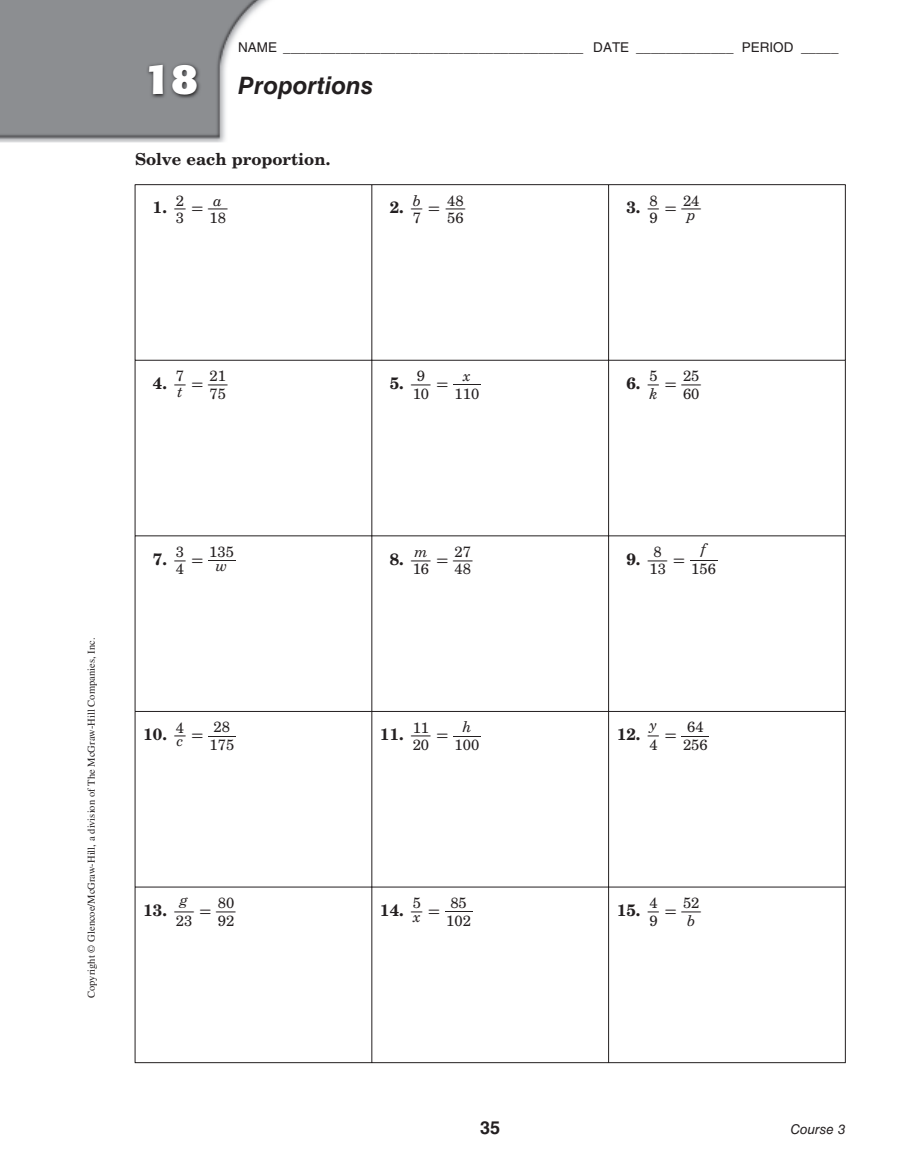
<style>
.page{position:relative;width:918px;height:1175px;background:#fff}
.page>*{position:absolute;margin:0;border:0;box-sizing:border-box;transform-origin:0 0}
.t1{font:700 42px "Formata OTF";color:#fff;scale:1.1 1}
.t2{font:italic 700 24px "Helvetica LT Std";color:#231f20}
.t3{font:700 18px "Helvetica LT Std";color:#231f20}
.t4{font:700 16.5px "New Century Schlbk LT Std";color:#231f20}
.t5{font:14.85px/17.5px "New Century Schlbk LT Std";color:#231f20;text-align:right}
.t6{font:italic 14.85px "New Century Schlbk LT Std";color:#231f20}
.t7{font:13.5px "Helvetica LT Std";color:#231f20}
.t8{font:italic 13.5px "Helvetica LT Std";color:#231f20}
.t9{font:10.5px "Times LT Std";color:#231f20}
.s1{font-family:"Uni Math";font-weight:400}
.s2{font-family:"Uni Math";font-size:16.5px}
.s3{font-size:19.35px}
.s4{font-style:italic}
</style>
<div class="page">
<img style="left:0;top:0;width:269px;height:142px">
<img style="left:146px;top:62px;width:55px;height:38px">
<hr style="left:135px;top:184px;width:237px;height:1px;background:#231f20">
<hr style="left:135px;top:185px;width:1px;height:175px;background:#231f20">
<hr style="left:372px;top:184px;width:237px;height:1px;background:#231f20">
<hr style="left:371px;top:185px;width:1px;height:175px;background:#231f20">
<hr style="left:609px;top:184px;width:237px;height:1px;background:#231f20">
<hr style="left:608px;top:185px;width:1px;height:175px;background:#231f20">
<hr style="left:845px;top:185px;width:1px;height:175px;background:#231f20">
<hr style="left:135px;top:360px;width:237px;height:1px;background:#231f20">
<hr style="left:135px;top:360px;width:1px;height:175px;background:#231f20">
<hr style="left:372px;top:360px;width:237px;height:1px;background:#231f20">
<hr style="left:371px;top:360px;width:1px;height:175px;background:#231f20">
<hr style="left:609px;top:360px;width:237px;height:1px;background:#231f20">
<hr style="left:608px;top:360px;width:1px;height:175px;background:#231f20">
<hr style="left:845px;top:360px;width:1px;height:175px;background:#231f20">
<hr style="left:135px;top:535px;width:237px;height:1px;background:#231f20">
<hr style="left:135px;top:536px;width:1px;height:175px;background:#231f20">
<hr style="left:372px;top:535px;width:237px;height:1px;background:#231f20">
<hr style="left:371px;top:536px;width:1px;height:175px;background:#231f20">
<hr style="left:609px;top:535px;width:237px;height:1px;background:#231f20">
<hr style="left:608px;top:536px;width:1px;height:175px;background:#231f20">
<hr style="left:845px;top:536px;width:1px;height:175px;background:#231f20">
<hr style="left:135px;top:711px;width:237px;height:1px;background:#231f20">
<hr style="left:135px;top:712px;width:1px;height:174px;background:#231f20">
<hr style="left:372px;top:711px;width:237px;height:1px;background:#231f20">
<hr style="left:371px;top:712px;width:1px;height:174px;background:#231f20">
<hr style="left:609px;top:711px;width:237px;height:1px;background:#231f20">
<hr style="left:608px;top:712px;width:1px;height:174px;background:#231f20">
<hr style="left:845px;top:712px;width:1px;height:174px;background:#231f20">
<hr style="left:135px;top:886px;width:237px;height:1px;background:#231f20">
<hr style="left:135px;top:887px;width:1px;height:175px;background:#231f20">
<hr style="left:372px;top:886px;width:237px;height:1px;background:#231f20">
<hr style="left:371px;top:887px;width:1px;height:175px;background:#231f20">
<hr style="left:609px;top:886px;width:237px;height:1px;background:#231f20">
<hr style="left:608px;top:887px;width:1px;height:175px;background:#231f20">
<hr style="left:845px;top:887px;width:1px;height:175px;background:#231f20">
<hr style="left:135px;top:1062px;width:474px;height:1px;background:#231f20">
<hr style="left:609px;top:1062px;width:237px;height:1px;background:#231f20">
<p class="t1" style="left:144px;top:60px;width:50px">18</p>
<p class="t7" style="left:238px;top:42px;width:602px">NAME ________________________________________ DATE _____________ PERIOD _____</p>
<p class="t2" style="left:238px;top:76px;width:136px">Proportions</p>
<p class="t4" style="left:135px;top:153px;width:197px">Solve each proportion.</p>
<p class="t4" style="left:153px;top:201px;width:76px">1 . <sup>_</sup><sup>2</sup> <span class="s1">=</span> <sup>_</sup><sup>a</sup></p>
<p class="t5" style="left:176px;top:210px;width:10px">3</p>
<p class="t5" style="left:209px;top:210px;width:18px">18</p>
<p class="t4" style="left:390px;top:201px;width:34px">2 . <sup>_</sup><sup>b</sup></p>
<p class="t5" style="left:413px;top:210px;width:10px">7</p>
<p class="t5" style="left:427px;top:193px;width:39px"><span class="s2">=</span> <span class="s3">_</span>4 8<br>56</p>
<p class="t4" style="left:627px;top:201px;width:34px">3 . <sup>_</sup><sup>8</sup></p>
<p class="t5" style="left:687px;top:195px;width:16px;line-height:13.8px;text-align:left;text-indent:-23px"><span class="s2">=</span> <span class="s3">_</span>2 4 <span class="s4">p</span></p>
<p class="t5" style="left:649px;top:210px;width:10px">9</p>
<p class="t4" style="left:153px;top:376px;width:34px">4 . <sup>_</sup><sup>7</sup></p>
<p class="t6" style="left:177px;top:386px;width:7px">t</p>
<p class="t5" style="left:191px;top:369px;width:38px"><span class="s2">=</span> <span class="s3">_</span>2 1<br>75</p>
<p class="t4" style="left:390px;top:376px;width:93px">5 . <sup>_</sup><sup>9</sup> <span class="s1">=</span> <sup>_</sup><sup>x</sup></p>
<p class="t5" style="left:413px;top:386px;width:18px">10</p>
<p class="t5" style="left:455px;top:386px;width:26px">110</p>
<p class="t4" style="left:627px;top:376px;width:34px">6 . <sup>_</sup><sup>5</sup></p>
<p class="t6" style="left:649px;top:388px;width:10px">k</p>
<p class="t5" style="left:664px;top:368px;width:38px"><span class="s2">=</span> <span class="s3">_</span>2 5<br>60</p>
<p class="t9" style="left:87px;top:998px;width:361px;rotate:-90deg">Copyright © Glencoe/McGraw-Hill, a division of The McGraw-Hill Companies, Inc.</p>
<p class="t5" style="left:436px;top:544px;width:38px"><span class="s2">=</span> <span class="s3">_</span>2 7<br>48</p>
<p class="t4" style="left:627px;top:552px;width:93px">9 . <sup>_</sup><sup>8</sup> <span class="s1">=</span> <sup>_</sup><sup>f</sup></p>
<p class="t4" style="left:153px;top:552px;width:34px">7 . <sup>_</sup><sup>3</sup></p>
<p class="t5" style="left:176px;top:561px;width:10px">4</p>
<p class="t5" style="left:216px;top:546px;width:21px;line-height:14.1px;text-align:left;text-indent:-25px"><span class="s2">=</span> <span class="s3">_</span>135 <span class="s4">w</span></p>
<p class="t4" style="left:390px;top:552px;width:42px">8 . <sup>_</sup><sup>m</sup></p>
<p class="t5" style="left:413px;top:561px;width:18px">16</p>
<p class="t5" style="left:649px;top:561px;width:18px">13</p>
<p class="t5" style="left:691px;top:561px;width:26px">156</p>
<p class="t5" style="left:177px;top:719px;width:60px"><span class="s4">c</span> <span class="s2">=</span> <span class="s3">_</span>28<br>175</p>
<p class="t4" style="left:380px;top:728px;width:102px">11. <sup>_</sup><sup>11</sup> <span class="s1">=</span> <sup>_</sup><sup>h</sup></p>
<p class="t4" style="left:144px;top:728px;width:44px">10. <sup>_</sup><sup>4</sup></p>
<p class="t5" style="left:413px;top:737px;width:18px">20</p>
<p class="t5" style="left:455px;top:737px;width:26px">100</p>
<p class="t5" style="left:664px;top:719px;width:47px"><span class="s2">=</span> <span class="s3">_</span>6 4<br>256</p>
<p class="t4" style="left:617px;top:728px;width:44px">12. <sup>_</sup><sup>y</sup></p>
<p class="t5" style="left:649px;top:737px;width:10px">4</p>
<p class="t5" style="left:199px;top:895px;width:38px"><span class="s2">=</span> <span class="s3">_</span>8 0<br>92</p>
<p class="t4" style="left:380px;top:903px;width:44px">14. <sup>_</sup><sup>5</sup></p>
<p class="t5" style="left:413px;top:895px;width:61px"><span class="s4">x</span> <span class="s2">=</span> <span class="s3">_</span>85<br>102</p>
<p class="t4" style="left:617px;top:903px;width:44px">15. <sup>_</sup><sup>4</sup></p>
<p class="t5" style="left:687px;top:895px;width:15px;line-height:18px;text-align:left;text-indent:-23px"><span class="s2">=</span> <span class="s3">_</span>5 2 <span class="s4">b</span></p>
<p class="t4" style="left:144px;top:903px;width:52px">13. <sup>_</sup><sup>g</sup></p>
<p class="t5" style="left:176px;top:912px;width:18px">23</p>
<p class="t5" style="left:649px;top:912px;width:10px">9</p>
<p class="t3" style="left:480px;top:1120px;width:22px">35</p>
<p class="t8" style="left:791px;top:1123px;width:57px">Course 3</p>
</div>
